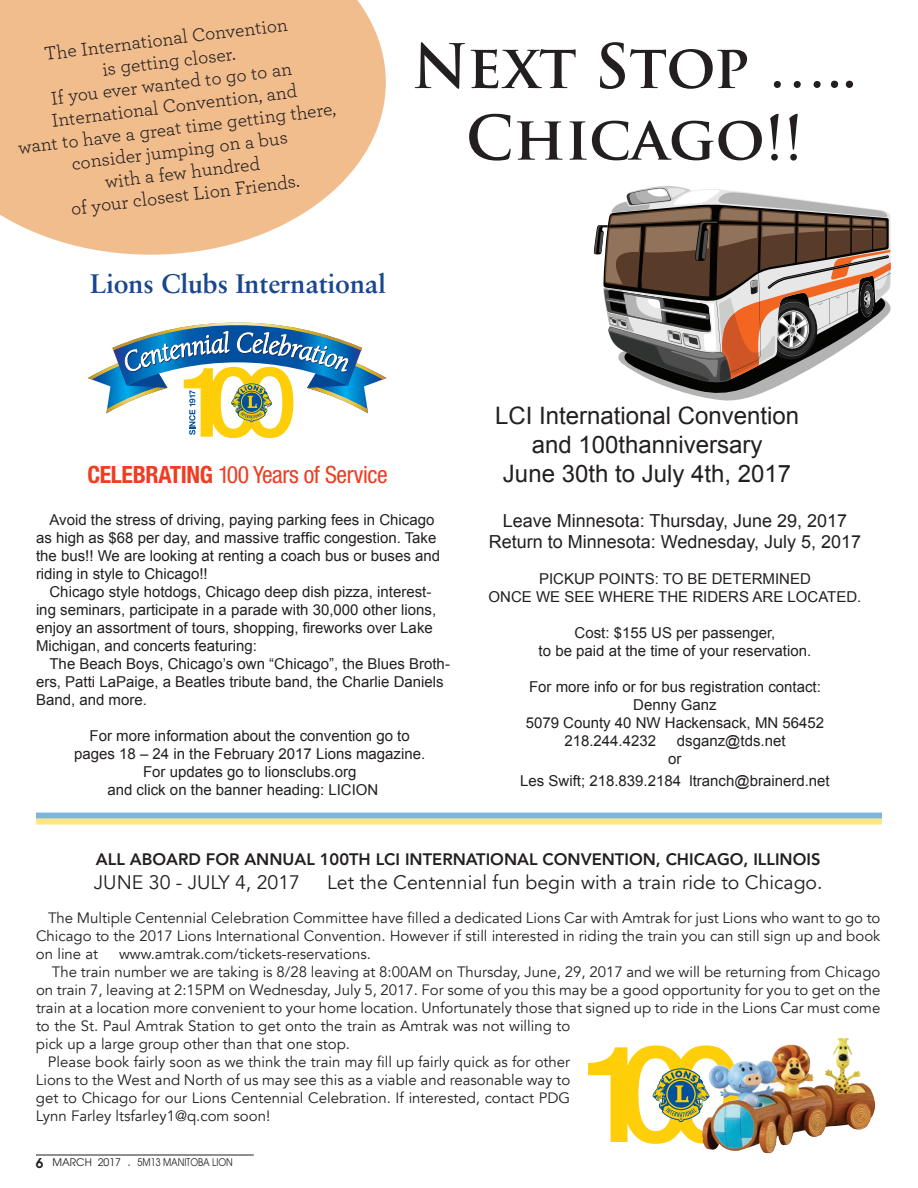
<style>
.page{position:relative;width:918px;height:1188px;background:#fff}
.page>*{position:absolute;margin:0;border:0;box-sizing:border-box;transform-origin:0 0}
.t1{font:700 59.7px/71.6px "Trajan Pro";color:#231f20;text-align:center}
.t2{font:700 26.85px "Sabon";color:#19468d}
.t3{font:24px/28.8px "Arial";color:#231f20;text-align:center}
.t4{font:condensed 23.85px "Helvetica Neue";letter-spacing:-.015em;color:#ef3d22}
.t5{font:19.5px/22.5px "Archer";color:#231f20;text-align:center}
.t6{font:19.5px "Avenir";color:#231f20}
.t7{font:18px/21.6px "Arial";color:#231f20;text-align:center}
.t8{font:800 16.5px "Avenir";color:#231f20}
.t9{font:15px/18px "Avenir";color:#231f20;text-align:justify}
.t10{font:15px/18px "Arial";color:#231f20}
.t11{font:10.5px "Avant Garde";color:#231f20}
.s1{font-weight:700}
.s2{font-weight:600;font-size:13.5px}
.s3{font-size:12px}
</style>
<div class="page">
<hr style="left:36px;top:1155px;width:218px;height:1px;background:#231f20">
<svg style="left:0;top:0;width:386px;height:255px;background:#f2c49a"></svg>
<svg style="left:594px;top:186px;width:297px;height:214px"></svg>
<img style="left:93px;top:380px;width:19px;height:5px">
<img style="left:88px;top:366px;width:24px;height:14px">
<img style="left:106px;top:385px;width:17px;height:28px">
<img style="left:362px;top:380px;width:19px;height:5px">
<img style="left:362px;top:365px;width:25px;height:15px">
<img style="left:350px;top:385px;width:18px;height:28px">
<img style="left:112px;top:351px;width:250px;height:34px">
<img style="left:112px;top:343px;width:250px;height:8px">
<svg style="left:123px;top:322px;width:227px;height:116px"></svg>
<svg style="left:588px;top:1045px;width:151px;height:99px"></svg>
<img style="left:798px;top:1038px;width:42px;height:52px">
<div style="left:36px;top:813px;width:846px;height:6px;background:#80b5db"></div>
<div style="left:36px;top:819px;width:846px;height:6px;background:#fee782"></div>
<h3 class="t5" style="left:6px;top:46px;width:321px;rotate:-7deg">The International Convention<br>is getting closer.<br>If you ever wanted to go to an<br>International Convention, and<br>want to have a great time getting there, consider jumping on a bus<br>with a few hundred<br>of your closest Lion Friends.</h3>
<h2 class="t2" style="left:90px;top:267px;width:297px">Lions Clubs International</h2>
<h1 class="t1" style="left:412px;top:31px;width:446px">Next Stop …..<br>Chicago!!</h1>
<h3 class="t4" style="left:88px;top:461px;width:302px"><span class="s1">CELEBRATING</span> 100 Years of Service</h3>
<p class="t10" style="left:36px;top:511px;width:406px;text-indent:14px">Avoid the stress of driving, paying parking fees in Chicago as high as $68 per day, and massive traffic congestion. Take the bus!! We are looking at renting a coach bus or buses and riding in style to Chicago!!</p>
<p class="t10" style="left:36px;top:583px;width:402px;text-indent:14px">Chicago style hotdogs, Chicago deep dish pizza, interest&shy;ing seminars, participate in a parade with 30,000 other lions, enjoy an assortment of tours, shopping, fireworks over Lake Michigan, and concerts featuring:</p>
<p class="t10" style="left:36px;top:655px;width:415px;text-indent:13px">The Beach Boys, Chicago’s own “Chicago”, the Blues Broth&shy;ers, Patti LaPaige, a Beatles tribute band, the Charlie Daniels<br>Band, and more.</p>
<p class="t10" style="left:90px;top:727px;width:322px">For more information about the convention go to</p>
<p class="t10" style="left:74px;top:745px;width:353px">pages 18 – 24 in the February 2017 Lions magazine.</p>
<p class="t10" style="left:143px;top:763px;width:215px">For updates go to lionsclubs.org</p>
<p class="t10" style="left:107px;top:781px;width:272px">and click on the banner heading: LICION</p>
<h3 class="t3" style="left:495px;top:402px;width:306px">LCI International Convention and 100thanniversary<br>June 30th to July 4th, 2017</h3>
<p class="t7" style="left:489px;top:510px;width:374px">Leave Minnesota: Thursday, June 29, 2017<br>Return to Minnesota: Wednesday, July 5, 2017</p>
<p class="t10" style="left:539px;top:570px;width:70px">Pickup points</p>
<p class="t10" style="left:655px;top:570px;width:14px">: to</p>
<p class="t10" style="left:688px;top:570px;width:35px">be determined</p>
<p class="t10" style="left:489px;top:588px;width:12px">once</p>
<p class="t10" style="left:536px;top:588px;width:39px">we see</p>
<p class="t10" style="left:599px;top:588px;width:12px">where</p>
<p class="t10" style="left:658px;top:588px;width:11px">the</p>
<p class="t10" style="left:692px;top:588px;width:11px">riders</p>
<p class="t10" style="left:752px;top:588px;width:12px">are</p>
<p class="t10" style="left:788px;top:588px;width:11px">located</p>
<p class="t10" style="left:857px;top:588px;width:6px">.</p>
<p class="t10" style="left:539px;top:624px;width:274px;text-align:center">Cost: $155 U S per passenger,<br>to be paid at the time of your reservation.</p>
<p class="t10" style="left:529px;top:678px;width:293px">For more info or for bus registration contact:</p>
<p class="t10" style="left:633px;top:696px;width:85px">Denny Ganz</p>
<p class="t10" style="left:526px;top:714px;width:300px">5079 County 40 NW Hackensack, MN 56452</p>
<p class="t10" style="left:564px;top:732px;width:93px">218.244.4232</p>
<p class="t10" style="left:668px;top:732px;width:119px;text-indent:9px">dsganz@tds.net or</p>
<p class="t10" style="left:520px;top:772px;width:311px">Les Swift; 218.839.2184 ltranch@brainerd.net</p>
<p class="t8" style="left:96px;top:850px;width:326px">ALL ABOARD FOR ANNUAL 100TH LCI INTERNATIONAL</p>
<p class="t8" style="left:543px;top:850px;width:24px">CONVENTION</p>
<p class="t8" style="left:656px;top:850px;width:33px">, CHICAGO</p>
<p class="t8" style="left:744px;top:850px;width:79px">, ILLINOIS</p>
<h3 class="t6" style="left:94px;top:870px;width:208px">JUNE 30 - JULY 4, 2017</h3>
<h3 class="t6" style="left:327px;top:870px;width:497px">Let the Centennial fun begin with a train ride to Chicago.</h3>
<p class="t9" style="left:36px;top:909px;width:846px;text-indent:12px">The Multiple Centennial Celebration Committee have filled a dedicated Lions Car with Amtrak for just Lions who want to go to Chicago to the 2017 Lions I nternational Convention. However if still interested in riding the train you can still sign up and book on line at</p>
<p class="t9" style="left:119px;top:945px;width:253px">www.amtrak.com/tickets-reservations.</p>
<p class="t9" style="left:52px;top:963px;width:830px">The train number we are taking is 8/28 leaving at 8:00AM on Thursday, June, 29, 2017 and we will be returning from Chicago</p>
<p class="t9" style="left:36px;top:981px;width:846px">on train 7, leaving at 2:15PM on Wednesday, July 5, 2017. For some of you this may be a good opportunity for you to get on the</p>
<p class="t9" style="left:36px;top:999px;width:846px">train at a location more convenient to your home location. U nfortunately those that signed up to ride in the Lions Car must come</p>
<p class="t9" style="left:36px;top:1017px;width:536px">to the St. Paul Amtrak Station to get onto the train as Amtrak was not willing to</p>
<p class="t9" style="left:36px;top:1035px;width:316px">pick up a large group other than that one stop.</p>
<p class="t9" style="left:48px;top:1053px;width:524px">Please book fairly soon as we think the train may fill up fairly quick as for other</p>
<p class="t9" style="left:36px;top:1071px;width:536px">Lions to the West and North of us may see this as a viable and reasonable way to</p>
<p class="t9" style="left:36px;top:1089px;width:536px">get to Chicago for our Lions Centennial Celebration. If interested, contact PDG</p>
<p class="t9" style="left:36px;top:1107px;width:236px">Lynn Farley ltsfarley1@q.com soon!</p>
<p class="t11" style="left:36px;top:1156px;width:199px"><span class="s2">6</span> MARCH 2017 <span class="s3">.</span> 5M13 MANITOBA LION</p>
</div>
